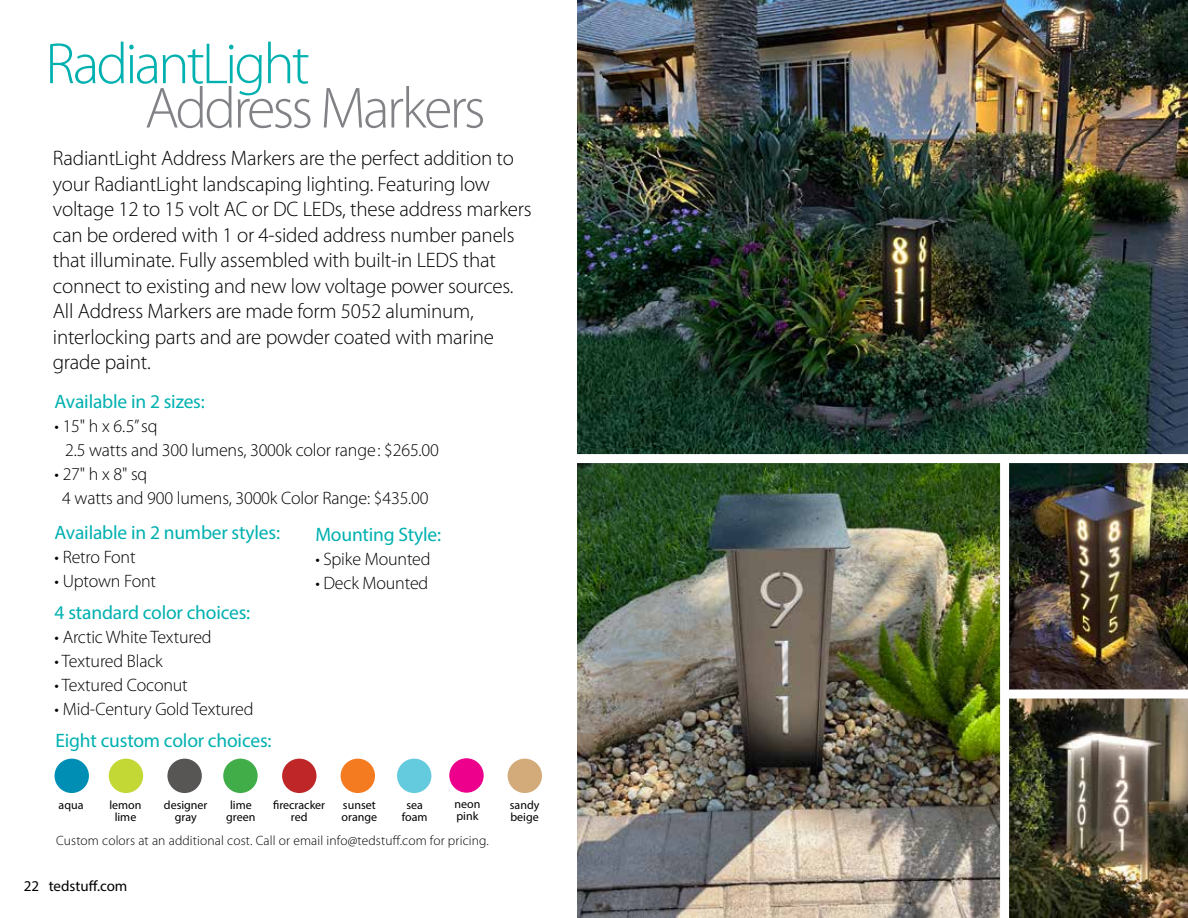
<style>
.page{position:relative;width:1188px;height:918px;background:#fff}
.page>*{position:absolute;margin:0;border:0;box-sizing:border-box;transform-origin:0 0}
.t1{font:300 58.5px "Myriad Pro";letter-spacing:-.05em;color:#808285}
.t2{font:300 58.5px "Myriad Pro";letter-spacing:-.05em;color:#00b1b0}
.t3{font:300 21px/25.5px "Myriad Pro";letter-spacing:-.01em;color:#000}
.t4{font:19.5px "Myriad Pro";letter-spacing:-.01em;color:#00b1b0}
.t5{font:300 18px/24px "Myriad Pro";letter-spacing:-.01em;color:#000}
.t6{font:15px "Myriad Pro";color:#000}
.t7{font:300 13.5px "Myriad Pro";letter-spacing:.01em;color:#000}
.t8{font:12px/12px "Myriad Pro";color:#000;text-align:center}
</style>
<div class="page">
<div style="left:449px;top:758px;width:35px;height:35px;background:#ec008c;border-radius:50%"></div>
<div style="left:508px;top:759px;width:34px;height:34px;background:#d3ab7a;border-radius:50%"></div>
<div style="left:341px;top:759px;width:34px;height:34px;background:#f47b20;border-radius:50%"></div>
<div style="left:282px;top:759px;width:35px;height:34px;background:#be2627;border-radius:50%"></div>
<div style="left:397px;top:759px;width:34px;height:34px;background:#64cade;border-radius:50%"></div>
<div style="left:223px;top:759px;width:35px;height:34px;background:#41ad49;border-radius:50%"></div>
<div style="left:109px;top:759px;width:34px;height:34px;background:#c3d835;border-radius:50%"></div>
<div style="left:55px;top:759px;width:34px;height:34px;background:#008eb4;border-radius:50%"></div>
<div style="left:167px;top:759px;width:35px;height:34px;background:#585655;border-radius:50%"></div>
<img style="left:578px;top:0;width:610px;height:454px">
<img style="left:1009px;top:463px;width:179px;height:455px">
<img style="left:578px;top:463px;width:422px;height:455px">
<div style="left:1002px;top:690px;width:186px;height:9px;background:#fff"></div>
<h1 class="t2" style="left:45px;top:28px;width:266px">RadiantLight</h1>
<h1 class="t1" style="left:145px;top:73px;width:342px">Address Markers</h1>
<p class="t3" style="left:53px;top:145px;width:480px">RadiantLight Address Markers are the perfect addition to your RadiantLight landscaping lighting. Featuring low voltage 12 to 15 volt AC or DC LEDs, these address markers can be ordered with 1 or 4-sided address number panels that illuminate. Fully assembled with built-in LEDS that connect to existing and new low voltage power sources.<br>All Address Markers are made form 5052 aluminum, interlocking parts and are powder coated with marine grade paint.</p>
<p class="t4" style="left:55px;top:390px;width:152px">Available in 2 sizes:</p>
<p class="t5" style="left:65px;top:414px;width:375px;text-indent:-11px">• 15" h x 6.5”sq<br>2.5 watts and 300 lumens, 3000k color range: $265.00</p>
<p class="t5" style="left:62px;top:462px;width:368px;text-indent:-8px">• 27" h x 8" sq<br>4 watts and 900 lumens, 3000k Color Range: $435.00</p>
<p class="t4" style="left:55px;top:521px;width:227px">Available in 2 number styles:</p>
<p class="t5" style="left:55px;top:545px;width:83px">• Retro Font</p>
<p class="t5" style="left:55px;top:569px;width:103px">• Uptown Font</p>
<p class="t4" style="left:315px;top:523px;width:127px">Mounting Style:</p>
<p class="t5" style="left:315px;top:547px;width:117px">• Spike Mounted</p>
<p class="t5" style="left:315px;top:571px;width:115px">• Deck Mounted</p>
<p class="t4" style="left:55px;top:601px;width:197px">4 standard color choices:</p>
<p class="t5" style="left:55px;top:625px;width:159px">• Arctic White Textured</p>
<p class="t5" style="left:55px;top:649px;width:110px">• Textured Black</p>
<p class="t5" style="left:55px;top:673px;width:135px">• Textured Coconut</p>
<p class="t5" style="left:55px;top:697px;width:200px">• Mid-Century Gold Textured</p>
<p class="t4" style="left:56px;top:729px;width:218px">Eight custom color choices:</p>
<p class="t8" style="left:59px;top:798px;width:26px">aqua</p>
<p class="t8" style="left:164px;top:798px;width:45px">designer gray</p>
<p class="t8" style="left:109px;top:798px;width:34px">lemon lime</p>
<p class="t8" style="left:273px;top:798px;width:54px">firecracker red</p>
<p class="t8" style="left:402px;top:798px;width:27px">sea foam</p>
<p class="t8" style="left:226px;top:798px;width:31px">lime green</p>
<p class="t8" style="left:510px;top:798px;width:31px;text-align:left">sandy beige</p>
<p class="t8" style="left:342px;top:798px;width:37px;text-align:left">sunset orange</p>
<p class="t8" style="left:454px;top:798px;width:27px;text-align:left">neon pink</p>
<p class="t7" style="left:56px;top:832px;width:434px">Custom colors at an additional cost. Call or email info@tedstuff.com for pricing.</p>
<p class="t6" style="left:24px;top:877px;width:105px">22 tedstuff.com</p>
</div>
